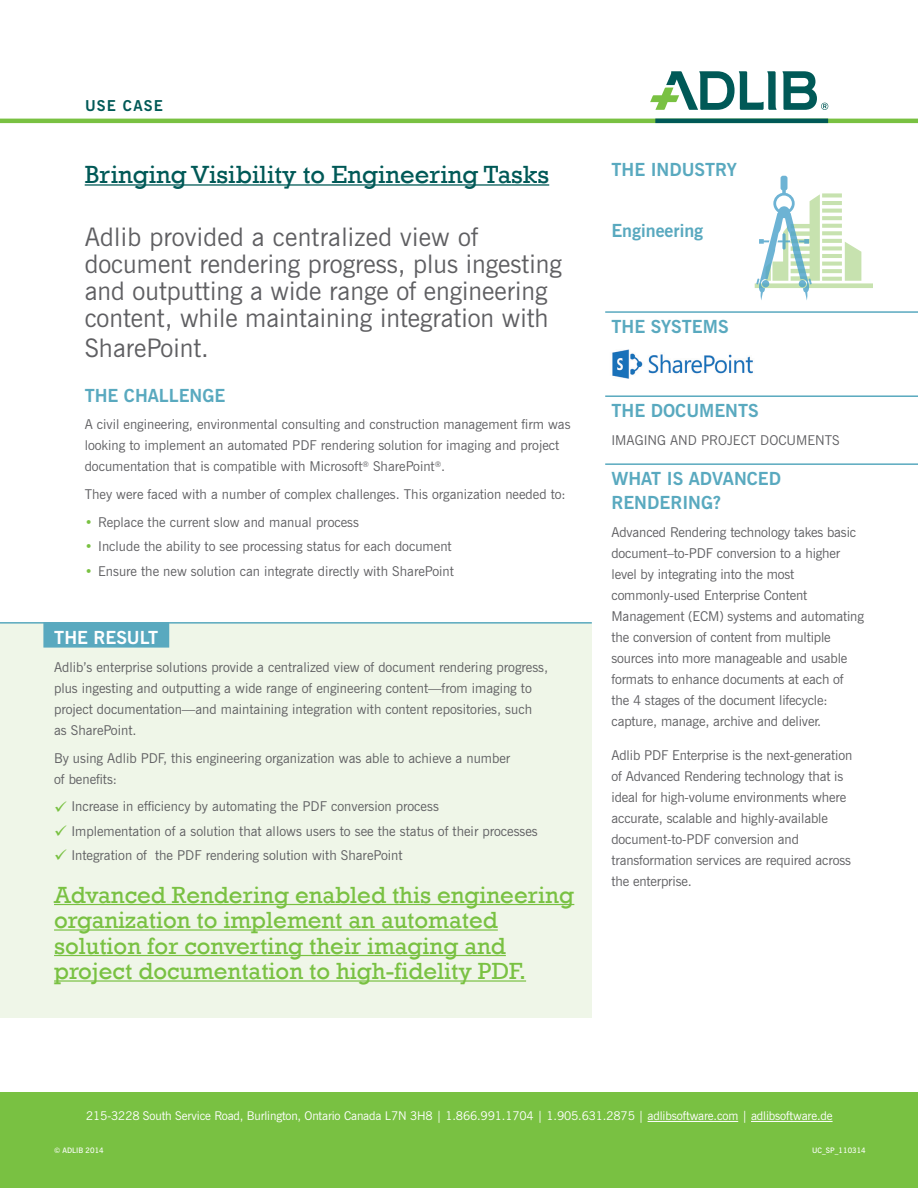
<style>
.page{position:relative;width:918px;height:1188px;background:#fff}
.page>*{position:absolute;margin:0;border:0;box-sizing:border-box;transform-origin:0 0}
.UC_Heading_AR{font:25.5px/27px "News Gothic BT";color:#5f5f62}
.UC_Heading_AR-2{font:25.5px "Rockwell";color:#005957}
.Head_Small_GREEN_AR{font:24px/25.5px "Rockwell";color:#79c142}
.Subhead_BLUE_Rule_R{font:700 18px/24px "News Gothic BT";color:#59a9bf}
.Subhead_BLUE_AR{font:700 18px "News Gothic BT";color:#59a9bf}
.Subhead_BLUE_Rule_L{font:700 18px "News Gothic BT";color:#fff}
.t1{font:700 15px "News Gothic BT";letter-spacing:.08em;color:#005957}
.Body_Text_small_spac{font:13.5px/21px "News Gothic BT";color:#5f5f62}
.Body_Text_Checkmark{font:13.5px "News Gothic BT";color:#5f5f62}
.Body_Text_Bullets_In{font:13.5px "News Gothic BT";color:#5f5f62}
.Body_Text_AR{font:13.5px "News Gothic BT";color:#5f5f62}
.Adlib_Address{font:12px "News Gothic BT";letter-spacing:-.01em;color:#fff}
.t2{font:600 7.5px "News Gothic BT";color:#fff}
.s1{font-weight:700;color:#79c142}
.s2{color:#79c142}
</style>
<div class="page">
<div style="left:0;top:623px;width:592px;height:395px;background:#eff6e8"></div>
<div style="left:0;top:1093px;width:918px;height:95px;background:#79c142"></div>
<svg style="left:650px;top:71px;width:127px;height:39px"></svg>
<svg style="left:783px;top:71px;width:45px;height:39px"></svg>
<hr style="left:0;top:119px;width:918px;height:4px;background:#79c142">
<hr style="left:655px;top:119px;width:173px;height:4px;background:#005957">
<hr style="left:85px;top:184px;width:464px;height:2px;background:#005957">
<hr style="left:0;top:1092px;width:918px;height:1px;background:#79c142">
<hr style="left:605px;top:311px;width:313px;height:2px;background:#59a9bf">
<hr style="left:605px;top:395px;width:313px;height:2px;background:#59a9bf">
<hr style="left:605px;top:463px;width:313px;height:2px;background:#59a9bf">
<hr style="left:0;top:622px;width:592px;height:2px;background:#59a9bf">
<div style="left:43px;top:622px;width:126px;height:26px;background:#59a9bf"></div>
<hr style="left:54px;top:904px;width:520px;height:1px;background:#79c142">
<hr style="left:54px;top:929px;width:444px;height:2px;background:#79c142">
<hr style="left:54px;top:955px;width:452px;height:1px;background:#79c142">
<hr style="left:54px;top:980px;width:472px;height:2px;background:#79c142">
<hr style="left:648px;top:1121px;width:90px;height:1px;background:#fff">
<hr style="left:751px;top:1121px;width:82px;height:1px;background:#fff">
<svg style="left:755px;top:176px;width:118px;height:124px"></svg>
<img style="left:612px;top:349px;width:141px;height:30px">
<p class="t1" style="left:85px;top:96px;width:79px">USE CASE</p>
<p class="UC_Heading_AR-2" style="left:85px;top:160px;width:466px">Bringing Visibility to Engineering Tasks</p>
<p class="UC_Heading_AR" style="left:85px;top:224px;width:479px">Adlib provided a centralized view of document rendering progress, plus ingesting and outputting a wide range of engineering content, while maintaining integration with</p>
<p class="UC_Heading_AR" style="left:85px;top:335px;width:126px">SharePoint.</p>
<p class="Subhead_BLUE_AR" style="left:85px;top:384px;width:142px">THE CHALLENGE</p>
<p class="Body_Text_small_spac" style="left:85px;top:414px;width:487px">A civil engineering, environmental consulting and construction management firm was looking to implement an automated PDF rendering solution for imaging and project documentation that is compatible with Microsoft<sup>®</sup> SharePoint<sup>®</sup>.</p>
<p class="Body_Text_small_spac" style="left:85px;top:484px;width:483px">They were faced with a number of complex challenges. This organization needed to:</p>
<p class="Body_Text_Bullets_In" style="left:85px;top:514px;width:276px"><span class="s1">•</span> Replace the current slow and manual process</p>
<p class="Body_Text_Bullets_In" style="left:85px;top:538px;width:368px"><span class="s1">•</span> Include the ability to see processing status for each document</p>
<p class="Body_Text_Bullets_In" style="left:85px;top:563px;width:371px"><span class="s1">•</span> Ensure the new solution can integrate directly with SharePoint</p>
<p class="Subhead_BLUE_Rule_L" style="left:54px;top:626px;width:106px">THE RESULT</p>
<p class="Body_Text_small_spac" style="left:54px;top:657px;width:496px">Adlib’s enterprise solutions provide a centralized view of document rendering progress, plus ingesting and outputting a wide range of engineering content—from imaging to project documentation—and maintaining integration with content repositories, such<br>as SharePoint.</p>
<p class="Body_Text_small_spac" style="left:54px;top:747px;width:458px">By using Adlib PDF, this engineering organization was able to achieve a number of benefits:</p>
<p class="Body_Text_Checkmark" style="left:54px;top:799px;width:386px"><span class="s2">✓</span> Increase in efficiency by automating the PDF conversion process</p>
<p class="Body_Text_Checkmark" style="left:54px;top:823px;width:485px"><span class="s2">✓</span> Implementation of a solution that allows users to see the status of their processes</p>
<p class="Body_Text_Checkmark" style="left:54px;top:847px;width:350px"><span class="s2">✓</span> Integration of the PDF rendering solution with SharePoint</p>
<p class="Head_Small_GREEN_AR" style="left:54px;top:882px;width:522px">Advanced Rendering enabled this engineering organization to implement an automated solution for converting their imaging and project documentation to high-fidelity PDF.</p>
<p class="Subhead_BLUE_AR" style="left:611px;top:158px;width:127px">THE INDUSTRY</p>
<p class="Subhead_BLUE_AR" style="left:611px;top:220px;width:93px">Engineering</p>
<p class="Subhead_BLUE_Rule_R" style="left:611px;top:315px;width:119px">THE SYSTEMS</p>
<p class="Subhead_BLUE_Rule_R" style="left:611px;top:399px;width:149px">THE DOCUMENTS</p>
<p class="Body_Text_AR" style="left:611px;top:432px;width:230px">IMAGING AND PROJECT DOCUMENTS</p>
<p class="Subhead_BLUE_Rule_R" style="left:611px;top:467px;width:171px">WHAT IS ADVANCED<br>RENDERING?</p>
<p class="Body_Text_small_spac" style="left:611px;top:522px;width:254px">Advanced Rendering technology takes basic document–to-PDF conversion to a higher level by integrating into the most commonly-used Enterprise Content Management (ECM) systems and automating the conversion of content from multiple sources into more manageable and usable formats to enhance documents at each of the 4 stages of the document lifecycle: capture, manage, archive and deliver.</p>
<p class="Body_Text_small_spac" style="left:611px;top:745px;width:242px">Adlib PDF Enterprise is the next-generation of Advanced Rendering technology that is ideal for high-volume environments where accurate, scalable and highly-available document-to-PDF conversion and transformation services are required across the enterprise.</p>
<p class="Adlib_Address" style="left:86px;top:1109px;width:748px">215-3228 South Service Road, Burlington, Ontario Canada L7N 3H8 | 1.866.991.1704 | 1.905.631.2875 | adlibsoftware.com | adlibsoftware.de</p>
<p class="t2" style="left:54px;top:1146px;width:51px">© ADLIB 2014</p>
<p class="t2" style="left:812px;top:1146px;width:55px">UC_SP_110314</p>
</div>
